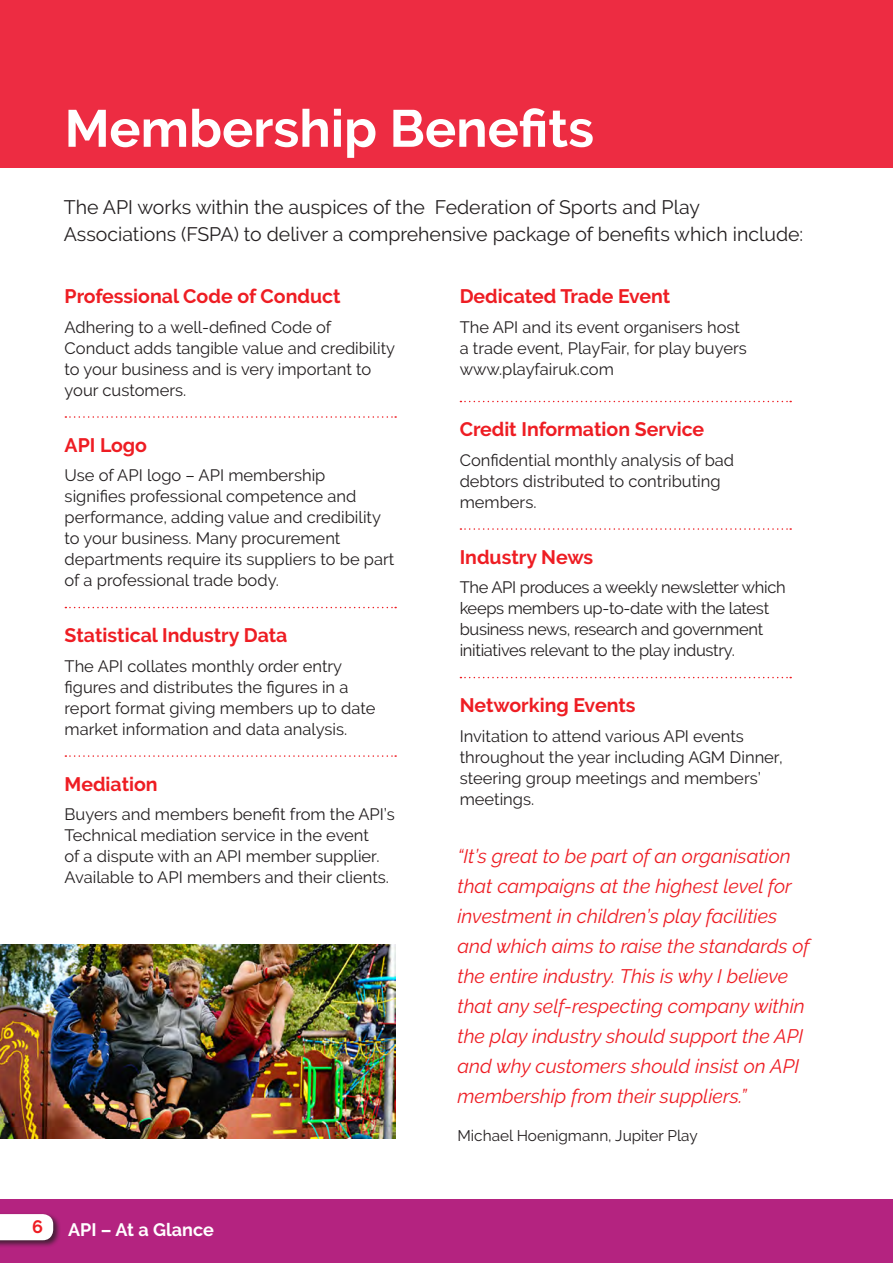
<style>
.page{position:relative;width:893px;height:1263px;background:#fff}
.page>*{position:absolute;margin:0;border:0;box-sizing:border-box;transform-origin:0 0}
.t1{font:700 52.05px "Raleway";color:#fff}
.t2{font:italic 19.5px/30px "Raleway";color:#ee1d23}
.Subhead{font:700 19.5px "Raleway";color:#ee1d23}
.Standfirst_para{font:19.5px/27px "Raleway";color:#231f20}
.t3{font:700 18px "Raleway";color:#fff}
.t4{font:700 18px "Raleway";color:#ee1d23}
.Standfirst_para-2{font:16.5px/21px "Raleway";color:#231f20}
.Standfirst_para-3{font:16.5px/21px "Raleway";letter-spacing:-.02em;color:#231f20}
.Body_copy{font:15.3px "Raleway";color:#231f20}
</style>
<div class="page">
<div style="left:0;top:1199px;width:893px;height:64px;background:#b42380"></div>
<div style="left:0;top:0;width:893px;height:168px;background:#ed2c42"></div>
<div style="left:0;top:1212px;width:61px;height:36px;background:#231f20;opacity:.75"></div>
<svg style="left:0;top:1214px;width:53px;height:26px"></svg>
<svg style="left:65px;top:416px;width:331px;height:2px"></svg>
<svg style="left:65px;top:607px;width:331px;height:1px"></svg>
<svg style="left:65px;top:755px;width:331px;height:2px"></svg>
<svg style="left:460px;top:401px;width:331px;height:1px"></svg>
<svg style="left:460px;top:528px;width:331px;height:2px"></svg>
<svg style="left:460px;top:677px;width:331px;height:1px"></svg>
<img style="left:0;top:944px;width:395px;height:194px">
<p class="t1" style="left:65px;top:99px;width:531px">Membership Benefits</p>
<p class="Standfirst_para" style="left:64px;top:193px;width:741px">The API works within the auspices of the Federation of Sports and Play<br>Associations (FSPA) to deliver a comprehensive package of benefits which include:</p>
<p class="Subhead" style="left:65px;top:285px;width:278px">Professional Code of Conduct</p>
<p class="Standfirst_para-2" style="left:65px;top:316px;width:332px">Adhering to a well-defined Code of Conduct adds tangible value and credibility to your business and is very important to your customers.</p>
<p class="Subhead" style="left:65px;top:434px;width:84px">API Logo</p>
<p class="Standfirst_para-2" style="left:65px;top:465px;width:331px">Use of API logo – API membership<br>signifies professional competence and performance, adding value and credibility to your business. Many procurement departments require its suppliers to be part of a professional trade body.</p>
<p class="Subhead" style="left:65px;top:624px;width:224px">Statistical Industry Data</p>
<p class="Standfirst_para-2" style="left:65px;top:655px;width:312px">The API collates monthly order entry figures and distributes the figures in a report format giving members up to date market information and data analysis.</p>
<p class="Subhead" style="left:65px;top:773px;width:95px">Mediation</p>
<p class="Standfirst_para-2" style="left:65px;top:804px;width:332px">Buyers and members benefit from the API’s Technical mediation service in the event<br>of a dispute with an API member supplier.<br>Available to API members and their clients.</p>
<p class="t4" style="left:32px;top:1216px;width:12px">6</p>
<p class="t3" style="left:68px;top:1220px;width:147px">API – At a Glance</p>
<p class="Subhead" style="left:460px;top:285px;width:212px">Dedicated Trade Event</p>
<p class="Standfirst_para-2" style="left:460px;top:316px;width:289px">The API and its event organisers host a trade event, PlayFair, for play buyers www.playfairuk.com</p>
<p class="Subhead" style="left:460px;top:418px;width:246px">Credit Information Service</p>
<p class="Standfirst_para-2" style="left:460px;top:449px;width:276px">Confidential monthly analysis of bad debtors distributed to contributing members.</p>
<p class="Subhead" style="left:460px;top:546px;width:135px">Industry News</p>
<p class="Standfirst_para-3" style="left:460px;top:577px;width:327px">The API produces a weekly newsletter which keeps members up-to-date with the latest business news, research and government initiatives relevant to the play industry.</p>
<p class="Subhead" style="left:460px;top:694px;width:177px">Networking Events</p>
<p class="Standfirst_para-2" style="left:460px;top:725px;width:325px">Invitation to attend various API events throughout the year including AGM Dinner, steering group meetings and members’ meetings.</p>
<p class="t2" style="left:457px;top:841px;width:354px">“It’s great to be part of an organisation that campaigns at the highest level for investment in children’s play facilities and which aims to raise the standards of the entire industry. This is why I believe that any self-respecting company within the play industry should support the API and why customers should insist on API membership from their suppliers.”</p>
<p class="Body_copy" style="left:457px;top:1127px;width:242px">Michael Hoenigmann, Jupiter Play</p>
</div>
